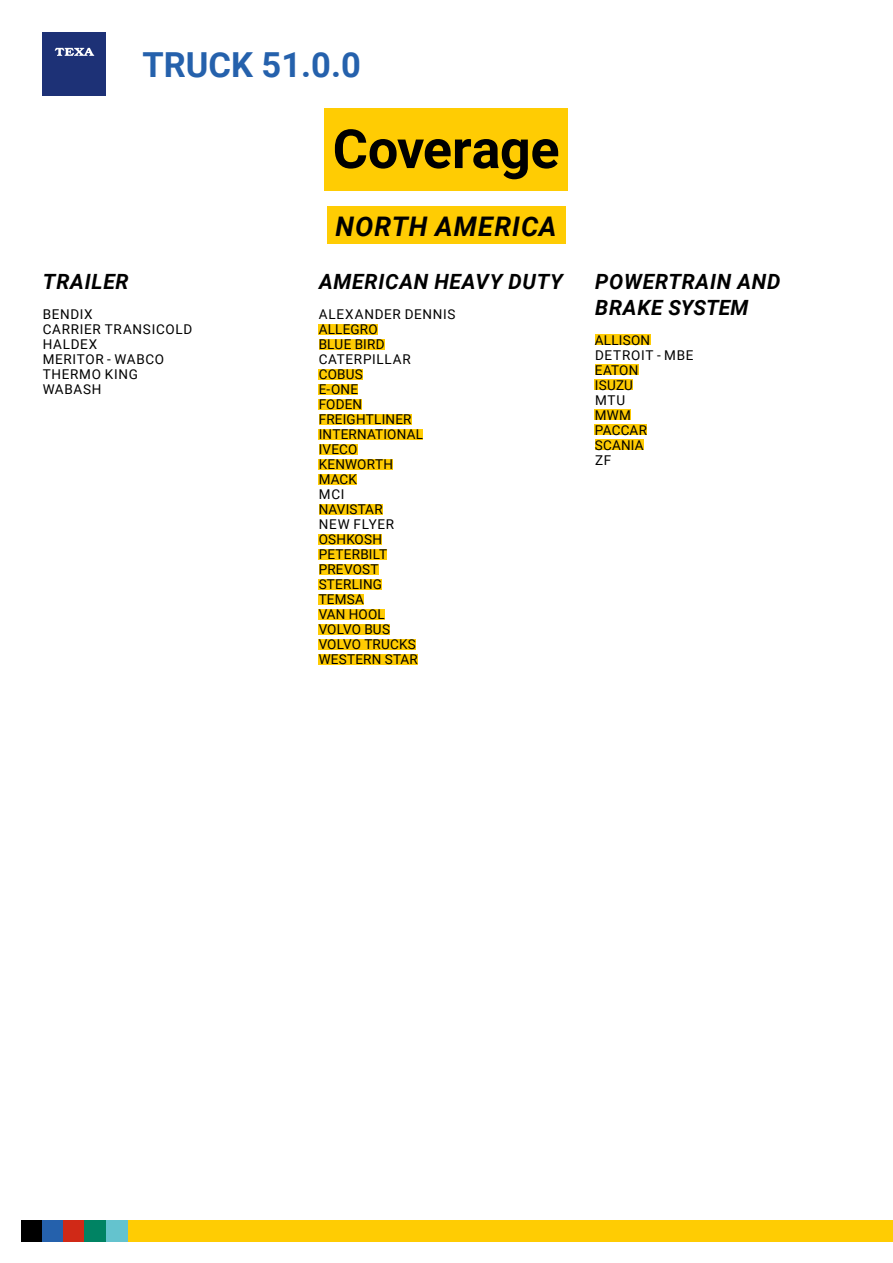
<style>
.page{position:relative;width:893px;height:1263px;background:#fff}
.page>*{position:absolute;margin:0;border:0;box-sizing:border-box;transform-origin:0 0}
.t1{font:700 54px "Roboto";letter-spacing:-.005em;color:#000}
.t2{font:700 34.5px "Roboto";color:#2561ac}
.t3{font:italic 700 27px "Roboto";letter-spacing:.035em;color:#000}
.t4{font:italic 700 21px/25.5px "Roboto";letter-spacing:.035em;color:#000}
.t5{font:13.5px/15px "Roboto";letter-spacing:.02em;color:#000}
.t6{font:13.5px/15px "Roboto";letter-spacing:.05em;color:#000}
</style>
<div class="page">
<div style="left:43px;top:32px;width:63px;height:64px;background:#1d3176"></div>
<svg style="left:55px;top:48px;width:39px;height:8px"></svg>
<div style="left:127px;top:1220px;width:766px;height:22px;background:#ffcc03"></div>
<div style="left:21px;top:1220px;width:21px;height:22px;background:#000"></div>
<div style="left:42px;top:1220px;width:21px;height:22px;background:#2561ac"></div>
<div style="left:63px;top:1220px;width:22px;height:22px;background:#d02917"></div>
<div style="left:85px;top:1220px;width:21px;height:22px;background:#008363"></div>
<div style="left:106px;top:1220px;width:21px;height:22px;background:#64c3ce"></div>
<div style="left:319px;top:324px;width:59px;height:10px;background:#ffcc03"></div>
<div style="left:319px;top:339px;width:66px;height:10px;background:#ffcc03"></div>
<div style="left:319px;top:369px;width:44px;height:10px;background:#ffcc03"></div>
<div style="left:319px;top:384px;width:39px;height:10px;background:#ffcc03"></div>
<div style="left:319px;top:399px;width:43px;height:10px;background:#ffcc03"></div>
<div style="left:319px;top:414px;width:93px;height:10px;background:#ffcc03"></div>
<div style="left:319px;top:429px;width:104px;height:10px;background:#ffcc03"></div>
<div style="left:319px;top:444px;width:39px;height:10px;background:#ffcc03"></div>
<div style="left:319px;top:459px;width:74px;height:10px;background:#ffcc03"></div>
<div style="left:319px;top:474px;width:38px;height:10px;background:#ffcc03"></div>
<div style="left:319px;top:504px;width:64px;height:10px;background:#ffcc03"></div>
<div style="left:319px;top:534px;width:63px;height:10px;background:#ffcc03"></div>
<div style="left:319px;top:549px;width:68px;height:10px;background:#ffcc03"></div>
<div style="left:319px;top:564px;width:60px;height:10px;background:#ffcc03"></div>
<div style="left:319px;top:579px;width:63px;height:10px;background:#ffcc03"></div>
<div style="left:319px;top:594px;width:45px;height:10px;background:#ffcc03"></div>
<div style="left:319px;top:609px;width:66px;height:10px;background:#ffcc03"></div>
<div style="left:319px;top:624px;width:71px;height:10px;background:#ffcc03"></div>
<div style="left:319px;top:639px;width:97px;height:10px;background:#ffcc03"></div>
<div style="left:319px;top:654px;width:99px;height:10px;background:#ffcc03"></div>
<div style="left:595px;top:335px;width:55px;height:10px;background:#ffcc03"></div>
<div style="left:595px;top:365px;width:43px;height:10px;background:#ffcc03"></div>
<div style="left:595px;top:380px;width:38px;height:10px;background:#ffcc03"></div>
<div style="left:595px;top:410px;width:36px;height:10px;background:#ffcc03"></div>
<div style="left:595px;top:425px;width:52px;height:10px;background:#ffcc03"></div>
<div style="left:595px;top:440px;width:49px;height:10px;background:#ffcc03"></div>
<div style="left:324px;top:108px;width:244px;height:82px;background:#ffcc03"></div>
<div style="left:327px;top:207px;width:238px;height:37px;background:#ffcc03"></div>
<h2 class="t2" style="left:142px;top:40px;width:220px">TRUCK 51.0.0</h2>
<h3 class="t4" style="left:43px;top:268px;width:87px">TRAILER</h3>
<p class="t6" style="left:43px;top:307px;width:151px">BENDIX<br>CARRIER TRANSICOLD<br>HALDEX<br>MERITOR - WABCO<br>THERMO KING<br>WABASH</p>
<h1 class="t1" style="left:333px;top:111px;width:228px">Coverage</h1>
<h3 class="t3" style="left:336px;top:207px;width:223px">NORTH AMERICA</h3>
<h3 class="t4" style="left:319px;top:268px;width:245px">AMERICAN HEAVY DUTY</h3>
<p class="t5" style="left:319px;top:307px;width:138px">ALEXANDER DENNIS<br>ALLEGRO<br>BLUE BIRD<br>CATERPILLAR<br>COBUS<br>E-ONE<br>FODEN<br>FREIGHTLINER<br>INTERNATIONAL<br>IVECO<br>KENWORTH<br>MACK<br>MCI<br>NAVISTAR<br>NEW FLYER<br>OSHKOSH<br>PETERBILT<br>PREVOST<br>STERLING<br>TEMSA<br>VAN HOOL<br>VOLVO BUS<br>VOLVO TRUCKS<br>WESTERN STAR</p>
<h3 class="t4" style="left:595px;top:268px;width:187px">POWERTRAIN AND<br>BRAKE SYSTEM</h3>
<p class="t5" style="left:595px;top:332px;width:100px">ALLISON<br>DETROIT - MBE<br>EATON<br>ISUZU<br>MTU<br>MWM<br>PACCAR<br>SCANIA<br>ZF</p>
</div>
